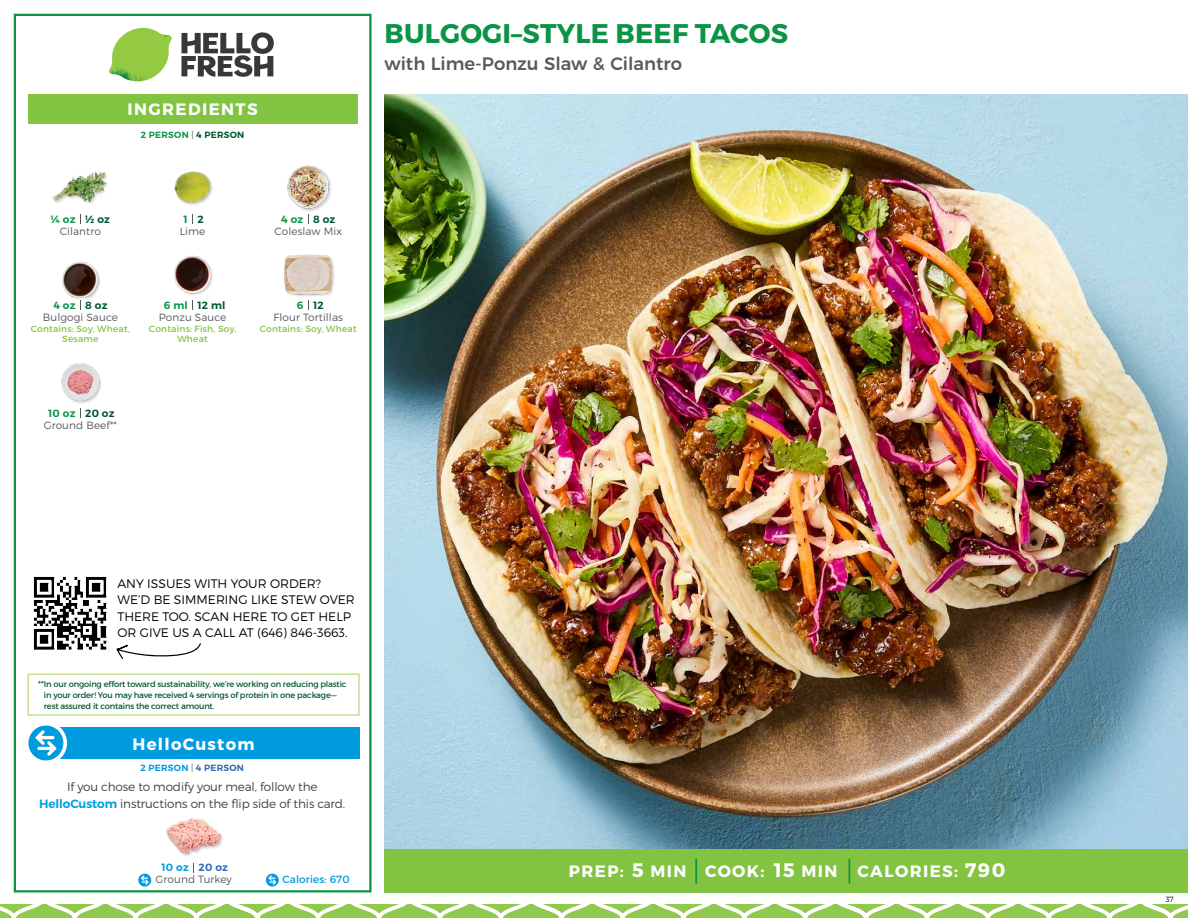
<style>
.page{position:relative;width:1188px;height:918px;background:#fff}
.page>*{position:absolute;margin:0;border:0;box-sizing:border-box;transform-origin:0 0}
.t1{font:700 27px "Montserrat";letter-spacing:.01em;color:#0b9446}
.t2{font:500 18px "Montserrat";color:#58595b}
.t3{font:700 16.5px "Montserrat";letter-spacing:.085em;color:#fff}
.t4{font:300 12.3px/16px "Montserrat";color:#000}
.t5{font:300 12px/16.5px "Montserrat";letter-spacing:-.01em;color:#414042;text-align:center}
.t6{font:300 10.5px "Montserrat";letter-spacing:.01em;color:#58595b}
.t7{font:600 10.5px "Montserrat";letter-spacing:.02em;color:#00562c}
.t8{font:600 10.5px "Montserrat";letter-spacing:.015em;color:#0b9446}
.t9{font:10.5px "Montserrat";letter-spacing:.01em;color:#009bdf}
.t10{font:600 10.5px "Montserrat";letter-spacing:.02em;color:#009bdf}
.t11{font:9px/10.5px "Montserrat";letter-spacing:.025em;color:#82c341;text-align:center}
.t12{font:600 9px "Montserrat";letter-spacing:.03em;color:#0b9446}
.t13{font:600 9px "Montserrat";letter-spacing:.03em;color:#009bdf}
.t14{font:8.25px/11.2px "Montserrat";letter-spacing:-.02em;color:#00562c}
.t15{font:300 7.5px "Montserrat";color:#000}
.s1{font-weight:300;color:#58595b}
.s2{color:#00562c}
.s3{font-size:8.4px}
.s4{font-weight:600;color:#00a1e1}
.s5{color:#3069b3}
.s6{font-size:19.5px}
</style>
<div class="page">
<svg style="left:0;top:904px;width:1188px;height:14px"></svg>
<div style="left:384px;top:849px;width:804px;height:43px;background:#82c341"></div>
<svg style="left:181px;top:32px;width:93px;height:45px"></svg>
<svg style="left:114px;top:28px;width:55px;height:36px"></svg>
<img style="left:143px;top:28px;width:29px;height:24px">
<img style="left:112px;top:48px;width:54px;height:10px">
<img style="left:109px;top:52px;width:55px;height:30px">
<img style="left:142px;top:58px;width:24px;height:23px">
<div style="left:28px;top:94px;width:330px;height:30px;background:#82c341"></div>
<div style="left:14px;top:14px;width:358px;height:878px;border:2px solid #0b9446"></div>
<img style="left:384px;top:94px;width:804px;height:755px">
<img style="left:174px;top:255px;width:39px;height:40px">
<div style="left:284px;top:254px;width:52px;height:44px;background:#f9f9f9"></div>
<img style="left:284px;top:254px;width:50px;height:42px">
<img style="left:174px;top:171px;width:39px;height:34px">
<div style="left:287px;top:166px;width:46px;height:47px;background:#000;opacity:.2"></div>
<img style="left:287px;top:166px;width:46px;height:43px">
<div style="left:62px;top:262px;width:40px;height:38px;background:#000;opacity:.2"></div>
<img style="left:62px;top:261px;width:40px;height:35px">
<img style="left:53px;top:171px;width:54px;height:33px">
<img style="left:61px;top:363px;width:40px;height:41px">
<img style="left:166px;top:818px;width:57px;height:38px">
<div style="left:27px;top:674px;width:333px;height:42px;border:2px solid #c5de92"></div>
<div style="left:33px;top:727px;width:327px;height:32px;background:#009bdf"></div>
<svg style="left:25px;top:722px;width:42px;height:42px"></svg>
<div style="left:28px;top:726px;width:35px;height:34px;background:#009bdf;border-radius:50%"></div>
<svg style="left:35px;top:730px;width:22px;height:26px"></svg>
<svg style="left:138px;top:874px;width:13px;height:13px"></svg>
<svg style="left:141px;top:875px;width:8px;height:10px"></svg>
<hr style="left:695px;top:859px;width:2px;height:25px;background:#0b9446">
<svg style="left:849px;top:859px;width:1px;height:25px"></svg>
<img style="left:33px;top:576px;width:74px;height:74px">
<svg style="left:116px;top:643px;width:85px;height:16px"></svg>
<svg style="left:266px;top:874px;width:13px;height:13px"></svg>
<svg style="left:268px;top:875px;width:8px;height:10px"></svg>
<h3 class="t3" style="left:128px;top:99px;width:132px">INGREDIENTS</h3>
<p class="t12" style="left:141px;top:129px;width:105px">2 PERSON <span class="s1">|</span> <span class="s2">4 PERSON</span></p>
<h1 class="t1" style="left:385px;top:17px;width:405px">BULGOGI–STYLE BEEF TACOS</h1>
<h2 class="t2" style="left:384px;top:49px;width:299px">with Lime-Ponzu Slaw &amp; Cilantro</h2>
<p class="t8" style="left:51px;top:212px;width:26px">¼ oz</p>
<p class="t7" style="left:85px;top:212px;width:26px">½ oz</p>
<p class="t7" style="left:198px;top:212px;width:8px">2</p>
<p class="t7" style="left:313px;top:212px;width:24px">8 oz</p>
<p class="t8" style="left:184px;top:212px;width:6px">1</p>
<p class="t8" style="left:281px;top:212px;width:24px">4 oz</p>
<p class="t6" style="left:60px;top:224px;width:43px">Cilantro</p>
<p class="t6" style="left:180px;top:224px;width:27px">Lime</p>
<p class="t6" style="left:275px;top:224px;width:69px">Coleslaw Mix</p>
<p class="t8" style="left:53px;top:299px;width:24px">4 oz</p>
<p class="t7" style="left:85px;top:299px;width:24px">8 oz</p>
<p class="t8" style="left:164px;top:299px;width:25px">6 ml</p>
<p class="t8" style="left:297px;top:299px;width:8px">6</p>
<p class="t7" style="left:198px;top:299px;width:30px">12 ml</p>
<p class="t7" style="left:313px;top:299px;width:12px">12</p>
<p class="t6" style="left:43px;top:311px;width:77px">Bulgogi Sauce</p>
<p class="t11" style="left:31px;top:323px;width:101px">Contains: Soy, Wheat,<br>Sesame</p>
<p class="t6" style="left:159px;top:311px;width:69px">Ponzu Sauce</p>
<p class="t11" style="left:149px;top:323px;width:89px">Contains: Fish, Soy,<br>Wheat</p>
<p class="t6" style="left:274px;top:311px;width:71px">Flour Tortillas</p>
<p class="t11" style="left:260px;top:323px;width:98px">Contains: Soy, Wheat</p>
<p class="t8" style="left:48px;top:406px;width:29px">10 oz</p>
<p class="t7" style="left:85px;top:406px;width:31px">20 oz</p>
<p class="t6" style="left:44px;top:418px;width:75px">Ground Beef**</p>
<h3 class="t4" style="left:117px;top:576px;width:239px">ANY ISSUES WITH YOUR ORDER?<br>WE’D BE SIMMERING LIKE STEW OVER<br>THERE TOO. SCAN HERE TO GET HELP<br>OR GIVE US A CALL AT (646) 846-3663.</h3>
<p class="t14" style="left:44px;top:678px;width:304px;text-indent:-6px"><span class="s3">**</span>In our ongoing effort toward sustainability, we’re working on reducing plastic in your order! You may have received 4 servings of protein in one package— rest assured it contains the correct amount.</p>
<h3 class="t3" style="left:133px;top:734px;width:123px">HelloCustom</h3>
<h3 class="t5" style="left:39px;top:778px;width:308px">If you chose to modify your meal, follow the<br><span class="s4">HelloCustom</span> instructions on the flip side of this card.</h3>
<p class="t13" style="left:141px;top:763px;width:105px">2 PERSON <span class="s1">|</span> <span class="s5">4 PERSON</span></p>
<p class="t10" style="left:162px;top:861px;width:68px">10 oz <span class="s5">20 oz</span></p>
<p class="t6" style="left:156px;top:873px;width:78px">Ground Turkey</p>
<p class="t9" style="left:282px;top:873px;width:69px">Calories: 670</p>
<h3 class="t3" style="left:569px;top:861px;width:438px">PREP: <span class="s6">5</span> MIN COOK: <span class="s6">15</span> MIN CALORIES: <span class="s6">790</span></h3>
<p class="t15" style="left:1166px;top:895px;width:9px">37</p>
</div>
